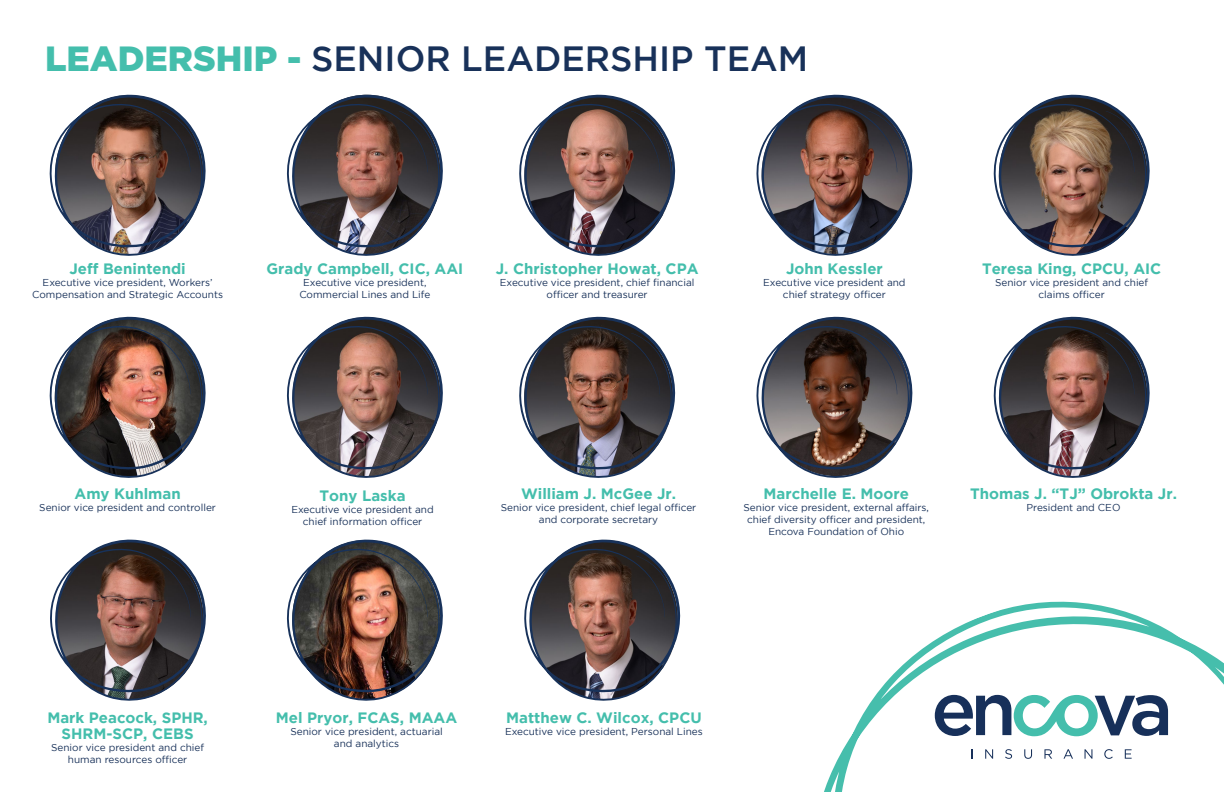
<style>
.page{position:relative;width:1224px;height:792px;background:#fff}
.page>*{position:absolute;margin:0;border:0;box-sizing:border-box;transform-origin:0 0}
.t1{font:500 35px "Gotham";color:#183159}
.t2{font:700 15px/16px "Gotham";color:#44beac;text-align:center}
.t3{font:10px/12px "Gotham";color:#183159;text-align:center}
.s1{font-weight:900;color:#44beac}
</style>
<div class="page">
<svg style="left:824px;top:601px;width:400px;height:191px"></svg>
<svg style="left:935px;top:695px;width:233px;height:41px"></svg>
<svg style="left:985px;top:749px;width:8px;height:10px"></svg>
<svg style="left:1005px;top:749px;width:7px;height:10px"></svg>
<svg style="left:1024px;top:749px;width:8px;height:10px"></svg>
<svg style="left:1044px;top:749px;width:8px;height:10px"></svg>
<svg style="left:1064px;top:749px;width:9px;height:10px"></svg>
<svg style="left:1085px;top:749px;width:7px;height:10px"></svg>
<svg style="left:1104px;top:749px;width:9px;height:10px"></svg>
<svg style="left:1125px;top:749px;width:7px;height:10px"></svg>
<img style="left:50px;top:95px;width:156px;height:161px">
<svg style="left:287px;top:95px;width:156px;height:161px"></svg>
<svg style="left:519px;top:95px;width:156px;height:161px"></svg>
<svg style="left:757px;top:95px;width:155px;height:161px"></svg>
<img style="left:994px;top:95px;width:156px;height:161px">
<svg style="left:287px;top:317px;width:156px;height:161px"></svg>
<img style="left:519px;top:317px;width:156px;height:161px">
<svg style="left:757px;top:317px;width:155px;height:161px"></svg>
<svg style="left:994px;top:317px;width:156px;height:161px"></svg>
<svg style="left:50px;top:540px;width:156px;height:161px"></svg>
<svg style="left:524px;top:540px;width:156px;height:161px"></svg>
<img style="left:287px;top:540px;width:156px;height:161px">
<img style="left:50px;top:317px;width:156px;height:161px">
<h1 class="t1" style="left:45px;top:38px;width:765px"><span class="s1">LEADERSHIP -</span> SENIOR LEADERSHIP TEAM</h1>
<h2 class="t2" style="left:70px;top:261px;width:118px">Jeff Benintendi</h2>
<p class="t3" style="left:32px;top:277px;width:192px">Executive vice president, Workers’<br>Compensation and Strategic Accounts</p>
<h2 class="t2" style="left:267px;top:261px;width:198px">Grady Campbell, CIC, AAI</h2>
<p class="t3" style="left:299px;top:277px;width:133px">Executive vice president,<br>Commercial Lines and Life</p>
<h2 class="t2" style="left:496px;top:261px;width:204px">J. Christopher Howat, CPA</h2>
<p class="t3" style="left:500px;top:277px;width:196px">Executive vice president, chief financial officer and treasurer</p>
<h2 class="t2" style="left:786px;top:261px;width:98px">John Kessler</h2>
<p class="t3" style="left:763px;top:277px;width:144px">Executive vice president and chief strategy officer</p>
<h2 class="t2" style="left:982px;top:261px;width:181px">Teresa King, CPCU, AIC</h2>
<p class="t3" style="left:995px;top:277px;width:155px">Senior vice president and chief claims officer</p>
<h2 class="t2" style="left:75px;top:485px;width:108px">Amy Kuhlman</h2>
<p class="t3" style="left:39px;top:501px;width:178px">Senior vice president and controller</p>
<h2 class="t2" style="left:320px;top:487px;width:87px">Tony Laska</h2>
<p class="t3" style="left:291px;top:503px;width:144px">Executive vice president and chief information officer</p>
<h2 class="t2" style="left:521px;top:485px;width:157px">William J. McGee Jr.</h2>
<p class="t3" style="left:501px;top:501px;width:197px">Senior vice president, chief legal officer and corporate secretary</p>
<h2 class="t2" style="left:764px;top:485px;width:147px">Marchelle E. Moore</h2>
<p class="t3" style="left:744px;top:501px;width:187px">Senior vice president, external affairs, chief diversity officer and president,<br>Encova Foundation of Ohio</p>
<h2 class="t2" style="left:970px;top:485px;width:208px">Thomas J. “TJ” Obrokta Jr.</h2>
<p class="t3" style="left:1027px;top:501px;width:95px">President and CEO</p>
<h2 class="t2" style="left:47px;top:709px;width:162px">Mark Peacock, SPHR,<br>SHRM-SCP, CEBS</h2>
<p class="t3" style="left:51px;top:741px;width:155px">Senior vice president and chief human resources officer</p>
<h2 class="t2" style="left:276px;top:709px;width:183px">Mel Pryor, FCAS, MAAA</h2>
<p class="t3" style="left:290px;top:725px;width:154px">Senior vice president, actuarial and analytics</p>
<h2 class="t2" style="left:506px;top:709px;width:197px">Matthew C. Wilcox, CPCU</h2>
<p class="t3" style="left:505px;top:725px;width:199px">Executive vice president, Personal Lines</p>
</div>
